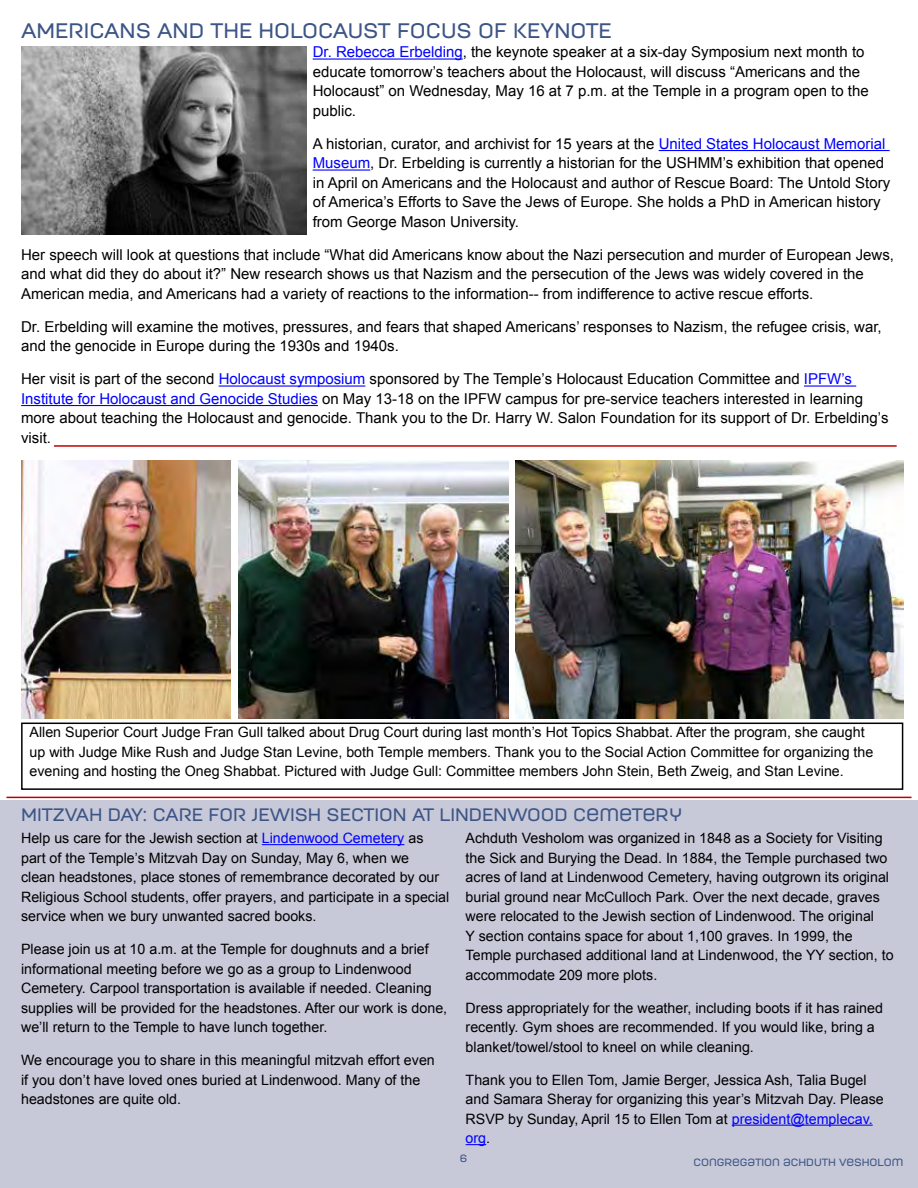
<style>
.page{position:relative;width:918px;height:1188px;background:#fff}
.page>*{position:absolute;margin:0;border:0;box-sizing:border-box;transform-origin:0 0}
.t1{font:500 21px "Moderna Unicase";color:#3c5586}
.t2{font:500 18px "Moderna Unicase";color:#3c5586}
.t3{font:15px/19.5px "Arial";color:#000101}
.t4{font:14.25px/19.5px "Arial";color:#000}
.t5{font:500 10.5px "Moderna Unicase";color:#3c5586}
.s1{color:#00f}
</style>
<div class="page">
<hr style="left:313px;top:58px;width:150px;height:2px;background:#00f">
<hr style="left:659px;top:150px;width:231px;height:1px;background:#00f">
<hr style="left:313px;top:169px;width:57px;height:2px;background:#00f">
<hr style="left:219px;top:385px;width:146px;height:2px;background:#00f">
<hr style="left:804px;top:385px;width:52px;height:2px;background:#00f">
<hr style="left:21px;top:405px;width:297px;height:1px;background:#00f">
<div style="left:0;top:800px;width:918px;height:388px;background:#c7c8d8"></div>
<hr style="left:262px;top:844px;width:142px;height:1px;background:#00f">
<hr style="left:732px;top:1125px;width:141px;height:1px;background:#00f">
<svg style="left:466px;top:1144px;width:20px;height:1px"></svg>
<hr style="left:54px;top:445px;width:843px;height:2px;background:#c00000">
<img style="left:21px;top:47px;width:285px;height:187px">
<hr style="left:6px;top:797px;width:906px;height:1px;background:#c00000">
<img style="left:516px;top:460px;width:387px;height:259px">
<img style="left:238px;top:460px;width:270px;height:259px">
<img style="left:21px;top:460px;width:210px;height:259px">
<div style="left:21px;top:723px;width:882px;height:67px;border:2px solid #000"></div>
<h1 class="t1" style="left:21px;top:14px;width:592px">AMERICANS AND THE HOLOCAUST FOCUS OF KEYNOTE</h1>
<p class="t3" style="left:313px;top:43px;width:558px"><span class="s1">Dr. Rebecca Erbelding</span>, the keynote speaker at a six-day Symposium next month to educate tomorrow’s teachers about the Holocaust, will discuss “Americans and the Holocaust” on Wednesday, May 16 at 7 p.m. at the Temple in a program open to the public.</p>
<p class="t3" style="left:313px;top:134px;width:579px">A historian, curator, and archivist for 15 years at the <span class="s1">United States Holocaust Memorial Museum</span>, Dr. Erbelding is currently a historian for the USHMM’s exhibition that opened in April on Americans and the Holocaust and author of Rescue Board: The Untold Story of America’s Efforts to Save the Jews of Europe. She holds a PhD in American history from George Mason University.</p>
<p class="t3" style="left:21px;top:245px;width:874px">Her speech will look at questions that include “What did Americans know about the Nazi persecution and murder of European Jews, and what did they do about it?” New research shows us that Nazism and the persecution of the Jews was widely covered in the<br>American media, and Americans had a variety of reactions to the information-- from indifference to active rescue efforts.</p>
<p class="t3" style="left:21px;top:317px;width:862px">Dr. Erbelding will examine the motives, pressures, and fears that shaped Americans’ responses to Nazism, the refugee crisis, war, and the genocide in Europe during the 1930s and 1940s.</p>
<p class="t3" style="left:21px;top:370px;width:869px">Her visit is part of the second <span class="s1">Holocaust symposium</span> sponsored by The Temple’s Holocaust Education Committee and <span class="s1">IPFW’s Institute for Holocaust and Genocide Studies</span> on May 13-18 on the IPFW campus for pre-service teachers interested in learning more about teaching the Holocaust and genocide. Thank you to the Dr. Harry W. Salon Foundation for its support of Dr. Erbelding’s visit.</p>
<p class="t4" style="left:30px;top:723px;width:845px">Allen Superior Court Judge Fran Gull talked about Drug Court during last month’s Hot Topics Shabbat. After the program, she caught up with Judge Mike Rush and Judge Stan Levine, both Temple members. Thank you to the Social Action Committee for organizing the evening and hosting the Oneg Shabbat. Pictured with Judge Gull: Committee members John Stein, Beth Zweig, and Stan Levine.</p>
<p class="t2" style="left:21px;top:801px;width:663px">MITZVAH DAY: CARE FOR JEWISH SECTION AT LINDENWOOD CEMETERY</p>
<p class="t4" style="left:21px;top:829px;width:430px">Help us care for the Jewish section at <span class="s1">Lindenwood Cemetery</span> as part of the Temple’s Mitzvah Day on Sunday, May 6, when we<br>clean headstones, place stones of remembrance decorated by our Religious School students, offer prayers, and participate in a special service when we bury unwanted sacred books.</p>
<p class="t4" style="left:21px;top:940px;width:428px">Please join us at 10 a.m. at the Temple for doughnuts and a brief informational meeting before we go as a group to Lindenwood Cemetery. Carpool transportation is available if needed. Cleaning supplies will be provided for the headstones. After our work is done, we’ll return to the Temple to have lunch together.</p>
<p class="t4" style="left:21px;top:1051px;width:415px">We encourage you to share in this meaningful mitzvah effort even if you don’t have loved ones buried at Lindenwood. Many of the headstones are quite old.</p>
<p class="t4" style="left:466px;top:829px;width:430px">Achduth Vesholom was organized in 1848 as a Society for Visiting the Sick and Burying the Dead. In 1884, the Temple purchased two acres of land at Lindenwood Cemetery, having outgrown its original burial ground near McCulloch Park. Over the next decade, graves were relocated to the Jewish section of Lindenwood. The original<br>Y section contains space for about 1,100 graves. In 1999, the Temple purchased additional land at Lindenwood, the YY section, to accommodate 209 more plots.</p>
<p class="t4" style="left:466px;top:998px;width:419px">Dress appropriately for the weather, including boots if it has rained recently. Gym shoes are recommended. If you would like, bring a blanket/towel/stool to kneel on while cleaning.</p>
<p class="t4" style="left:466px;top:1070px;width:420px">Thank you to Ellen Tom, Jamie Berger, Jessica Ash, Talia Bugel and Samara Sheray for organizing this year’s Mitzvah Day. Please RSVP by Sunday, April 15 to Ellen Tom at <span class="s1">president@templecav. org</span>.</p>
<p class="t5" style="left:460px;top:1150px;width:9px">6</p>
<p class="t5" style="left:694px;top:1154px;width:211px">CONGREGATION ACHDUTH VESHOLOM</p>
</div>
